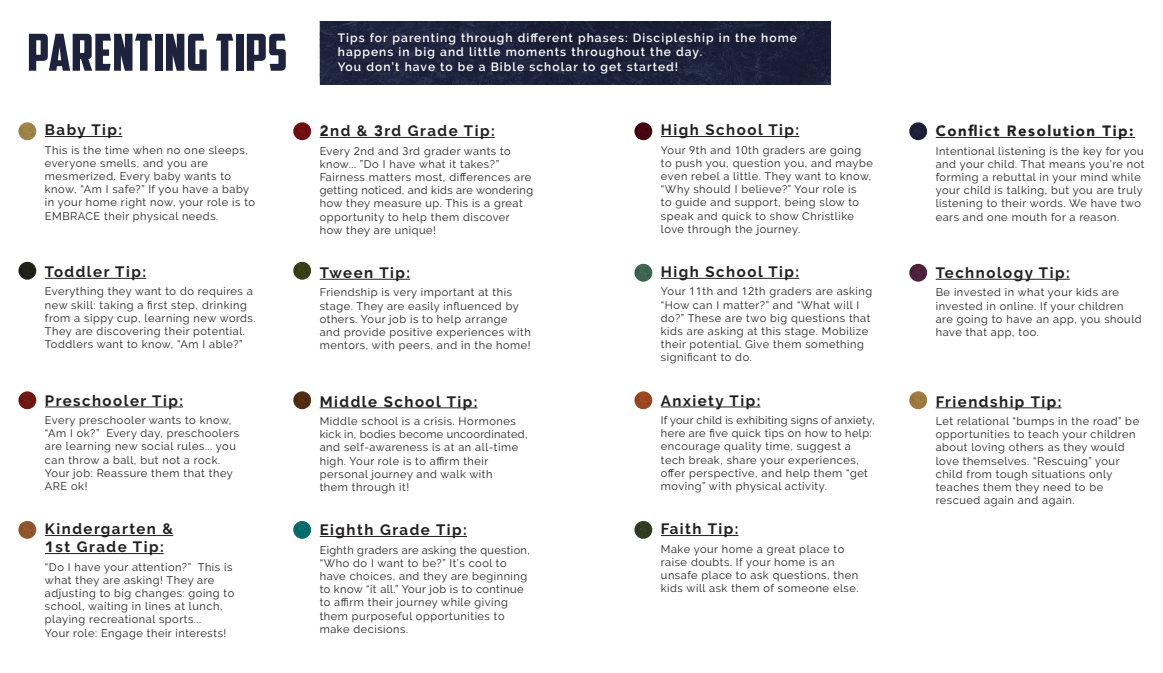
<style>
.page{position:relative;width:1163px;height:673px;background:#fff}
.page>*{position:absolute;margin:0;border:0;box-sizing:border-box;transform-origin:0 0}
.t1{font:51px "American Captain";letter-spacing:.01em;color:#1d233d}
.t2{font:700 15px/18px "Raleway";letter-spacing:.1em;color:#231f20}
.t3{font:900 15px "Avenir";letter-spacing:.1em;color:#231f20}
.t4{font:600 12px/14.4px "Raleway";letter-spacing:.09em;color:#fff}
.t5{font:11px/13.2px "Raleway";letter-spacing:.05em;color:#231f20}
.s1{font-family:"Avenir";font-weight:900}
.s2{font-family:"Avenir"}
</style>
<div class="page">
<img style="left:320px;top:21px;width:510px;height:64px">
<img style="left:18px;top:122px;width:18px;height:18px">
<img style="left:634px;top:122px;width:18px;height:18px">
<img style="left:18px;top:262px;width:18px;height:18px">
<img style="left:634px;top:264px;width:18px;height:18px">
<img style="left:18px;top:391px;width:18px;height:18px">
<img style="left:634px;top:391px;width:18px;height:18px">
<img style="left:18px;top:521px;width:18px;height:18px">
<img style="left:634px;top:521px;width:18px;height:18px">
<img style="left:293px;top:122px;width:18px;height:18px">
<img style="left:909px;top:122px;width:18px;height:18px">
<img style="left:293px;top:262px;width:18px;height:18px">
<img style="left:909px;top:264px;width:18px;height:18px">
<img style="left:293px;top:391px;width:18px;height:18px">
<img style="left:909px;top:391px;width:18px;height:18px">
<img style="left:293px;top:521px;width:18px;height:18px">
<hr style="left:45px;top:136px;width:77px;height:1px;background:#231f20">
<hr style="left:45px;top:278px;width:101px;height:1px;background:#231f20">
<hr style="left:45px;top:407px;width:138px;height:1px;background:#231f20">
<hr style="left:45px;top:535px;width:128px;height:1px;background:#231f20">
<hr style="left:45px;top:553px;width:119px;height:1px;background:#231f20">
<hr style="left:661px;top:136px;width:138px;height:1px;background:#231f20">
<hr style="left:661px;top:278px;width:138px;height:1px;background:#231f20">
<hr style="left:661px;top:407px;width:99px;height:1px;background:#231f20">
<hr style="left:661px;top:535px;width:77px;height:1px;background:#231f20">
<hr style="left:320px;top:137px;width:174px;height:1px;background:#231f20">
<hr style="left:320px;top:279px;width:90px;height:1px;background:#231f20">
<hr style="left:320px;top:407px;width:157px;height:1px;background:#231f20">
<hr style="left:320px;top:536px;width:147px;height:1px;background:#231f20">
<hr style="left:935px;top:137px;width:199px;height:1px;background:#231f20">
<hr style="left:935px;top:279px;width:134px;height:1px;background:#231f20">
<hr style="left:935px;top:407px;width:126px;height:1px;background:#231f20">
<h1 class="t1" style="left:27px;top:22px;width:261px">PARENTING TIPS</h1>
<p class="t4" style="left:338px;top:31px;width:461px">Tips for parenting through different phases: Discipleship in the home happens in big and little moments throughout the day.<br>You don’t have to be a Bible scholar to get started!</p>
<h2 class="t2" style="left:45px;top:121px;width:79px">Baby Tip:</h2>
<p class="t5" style="left:45px;top:143px;width:212px">This is the time when no one sleeps, everyone smells, and you are mesmerized. Every baby wants to know, “Am I safe?” If you have a baby in your home right now, your role is to<br>EMBRACE their physical needs.</p>
<h2 class="t2" style="left:45px;top:263px;width:103px">Toddler Tip:</h2>
<p class="t5" style="left:45px;top:285px;width:212px">Everything they want to do requires a new skill: taking a first step, drinking from a sippy cup, learning new words.<br>They are discovering their potential.<br>Toddlers want to know, “Am I able?”</p>
<h2 class="t2" style="left:45px;top:392px;width:140px">Preschooler Tip:</h2>
<p class="t5" style="left:45px;top:413px;width:196px">Every preschooler wants to know, “Am I ok?” Every day, preschoolers are learning new social rules... you can throw a ball, but not a rock.<br>Your job: Reassure them that they<br>ARE ok!</p>
<h2 class="t2" style="left:45px;top:520px;width:130px">Kindergarten &amp;<br><span class="s1">1</span>st Grade Tip:</h2>
<p class="t5" style="left:45px;top:560px;width:191px">“Do I have your attention?” This is what they are asking! They are adjusting to big changes: going to school, waiting in lines at lunch, playing recreational sports...<br>Your role: Engage their interests!</p>
<h2 class="t2" style="left:320px;top:122px;width:176px"><span class="s1">2</span>nd &amp; <span class="s1">3</span>rd Grade Tip:</h2>
<p class="t5" style="left:320px;top:144px;width:215px">Every <span class="s2">2</span>nd and <span class="s2">3</span>rd grader wants to know... ”Do I have what it takes?” Fairness matters most, differences are getting noticed, and kids are wondering how they measure up. This is a great opportunity to help them discover how they are unique!</p>
<h2 class="t2" style="left:320px;top:264px;width:92px">Tween Tip:</h2>
<p class="t5" style="left:320px;top:286px;width:212px">Friendship is very important at this stage. They are easily influenced by others. Your job is to help arrange and provide positive experiences with mentors, with peers, and in the home!</p>
<h2 class="t2" style="left:320px;top:392px;width:159px">Middle School Tip:</h2>
<p class="t5" style="left:320px;top:414px;width:209px">Middle school is a crisis. Hormones kick in, bodies become uncoordinated, and self-awareness is at an all-time high. Your role is to affirm their personal journey and walk with<br>them through it!</p>
<h2 class="t2" style="left:320px;top:521px;width:149px">Eighth Grade Tip:</h2>
<p class="t5" style="left:320px;top:543px;width:211px">Eighth graders are asking the question, “Who do I want to be?” It’s cool to have choices, and they are beginning to know “it all.” Your job is to continue to affirm their journey while giving them purposeful opportunities to make decisions.</p>
<h2 class="t2" style="left:661px;top:121px;width:140px">High School Tip:</h2>
<p class="t5" style="left:661px;top:143px;width:213px">Your <span class="s2">9</span>th and <span class="s2">10</span>th graders are going to push you, question you, and maybe even rebel a little. They want to know, “Why should I believe?” Your role is<br>to guide and support, being slow to speak and quick to show Christlike love through the journey.</p>
<h2 class="t2" style="left:661px;top:263px;width:140px">High School Tip:</h2>
<p class="t5" style="left:661px;top:285px;width:213px">Your <span class="s2">11</span>th and <span class="s2">12</span>th graders are asking “How can I matter?” and “What will I do?” These are two big questions that kids are asking at this stage. Mobilize their potential. Give them something significant to do.</p>
<h2 class="t2" style="left:661px;top:392px;width:101px">Anxiety Tip:</h2>
<p class="t5" style="left:661px;top:413px;width:215px">If your child is exhibiting signs of anxiety, here are five quick tips on how to help: encourage quality time, suggest a tech break, share your experiences, offer perspective, and help them “get moving” with physical activity.</p>
<h2 class="t2" style="left:661px;top:520px;width:79px">Faith Tip:</h2>
<p class="t5" style="left:661px;top:542px;width:199px">Make your home a great place to raise doubts. If your home is an unsafe place to ask questions, then kids will ask them of someone else.</p>
<h2 class="t3" style="left:935px;top:118px;width:199px">Conflict Resolution Tip:</h2>
<p class="t5" style="left:935px;top:144px;width:210px">Intentional listening is the key for you and your child. That means you’re not forming a rebuttal in your mind while your child is talking, but you are truly listening to their words. We have two ears and one mouth for a reason.</p>
<h2 class="t2" style="left:935px;top:264px;width:135px">Technology Tip:</h2>
<p class="t5" style="left:935px;top:286px;width:207px">Be invested in what your kids are invested in online. If your children are going to have an app, you should have that app, too.</p>
<h2 class="t2" style="left:935px;top:392px;width:127px">Friendship Tip:</h2>
<p class="t5" style="left:935px;top:414px;width:205px">Let relational “bumps in the road” be opportunities to teach your children about loving others as they would love themselves. “Rescuing” your child from tough situations only teaches them they need to be rescued again and again.</p>
</div>
